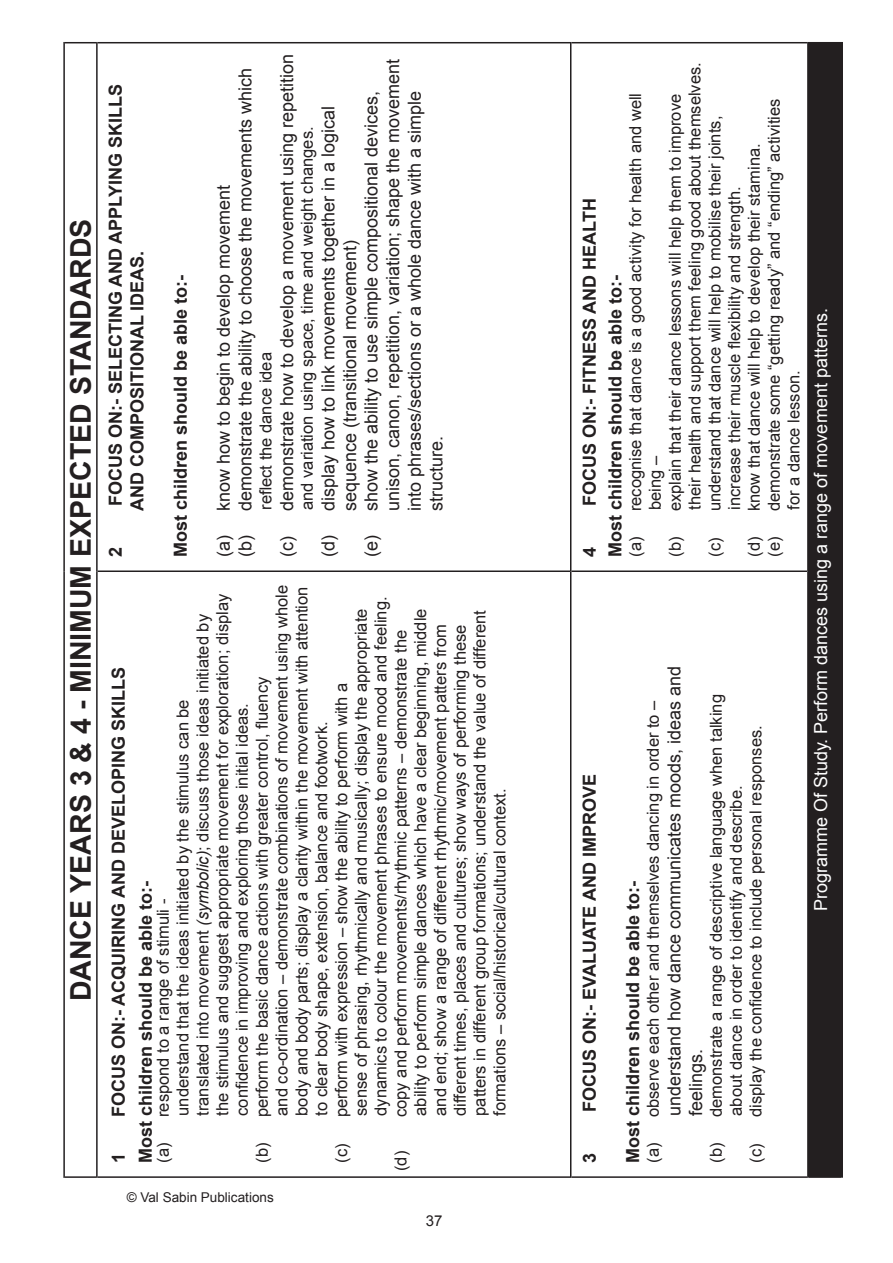
<style>
.page{position:relative;width:893px;height:1263px;background:#fff}
.page>*{position:absolute;margin:0;border:0;box-sizing:border-box;transform-origin:0 0}
.t1{font:700 28.5px "Arial";color:#231f20}
.indent{font:18px "Arial";color:#231f20}
.t2{font:700 18px "Arial";color:#231f20}
.t3{font:18px "Arial";color:#fff}
.indent_-_table{font:16.5px/19.8px "Arial";color:#231f20}
.t4{font:15px "Arial";color:#231f20}
.t5{font:13.5px "Arial";color:#231f20}
.s1{font-style:italic}
</style>
<div class="page">
<div style="left:808px;top:43px;width:34px;height:1134px;background:#231f20"></div>
<hr style="left:63px;top:571px;width:2px;height:607px;background:#231f20">
<hr style="left:65px;top:1176px;width:31px;height:2px;background:#231f20">
<hr style="left:63px;top:42px;width:2px;height:529px;background:#231f20">
<hr style="left:65px;top:42px;width:31px;height:1px;background:#231f20">
<hr style="left:96px;top:571px;width:2px;height:607px;background:#231f20">
<hr style="left:98px;top:1176px;width:472px;height:2px;background:#231f20">
<hr style="left:96px;top:42px;width:2px;height:529px;background:#231f20">
<hr style="left:98px;top:570px;width:472px;height:2px;background:#231f20">
<hr style="left:98px;top:42px;width:472px;height:1px;background:#231f20">
<hr style="left:570px;top:571px;width:1px;height:607px;background:#231f20">
<hr style="left:571px;top:1176px;width:236px;height:2px;background:#231f20">
<hr style="left:570px;top:42px;width:1px;height:529px;background:#231f20">
<hr style="left:571px;top:570px;width:236px;height:2px;background:#231f20">
<hr style="left:571px;top:42px;width:236px;height:1px;background:#231f20">
<hr style="left:807px;top:571px;width:2px;height:607px;background:#231f20">
<hr style="left:809px;top:1176px;width:32px;height:2px;background:#231f20">
<hr style="left:807px;top:42px;width:2px;height:529px;background:#231f20">
<hr style="left:809px;top:42px;width:32px;height:1px;background:#231f20">
<hr style="left:841px;top:571px;width:2px;height:607px;background:#231f20">
<hr style="left:841px;top:42px;width:2px;height:529px;background:#231f20">
<p class="t1" style="left:62px;top:1001px;width:784px;rotate:-90deg">DANCE YEARS 3 &amp; 4 - MINIMUM EXPECTED STANDARDS</p>
<p class="t2" style="left:104px;top:506px;width:424px;rotate:-90deg">FOCUS ON:- SELECTING AND APPLYING SKILLS</p>
<p class="t2" style="left:125px;top:511px;width:262px;rotate:-90deg">AND COMPOSITIONAL IDEAS.</p>
<p class="t2" style="left:104px;top:557px;width:12px;rotate:-90deg">2</p>
<p class="t2" style="left:169px;top:557px;width:282px;rotate:-90deg">Most children should be able to:‑</p>
<p class="indent" style="left:233px;top:557px;width:490px;rotate:-90deg">(b) demonstrate the ability to choose the movements which</p>
<p class="indent" style="left:212px;top:557px;width:373px;rotate:-90deg">(a) know how to begin to develop movement</p>
<p class="indent_-_table" style="left:256px;top:510px;width:159px;rotate:-90deg">reflect the dance idea</p>
<p class="indent" style="left:275px;top:557px;width:504px;rotate:-90deg">(c) demonstrate how to develop a movement using repetition</p>
<p class="indent" style="left:381px;top:511px;width:454px;rotate:-90deg">unison, canon, repetition, variation; shape the movement</p>
<p class="indent" style="left:403px;top:511px;width:422px;rotate:-90deg">into phrases/sections or a whole dance with a simple</p>
<p class="indent" style="left:359px;top:557px;width:467px;rotate:-90deg">(e) show the ability to use simple compositional devices,</p>
<p class="indent" style="left:316px;top:557px;width:452px;rotate:-90deg">(d) display how to link movements together in a logical</p>
<p class="indent_-_table" style="left:297px;top:510px;width:385px;rotate:-90deg">and variation using space, time and weight changes.</p>
<p class="indent" style="left:338px;top:511px;width:273px;rotate:-90deg">sequence (transitional movement)</p>
<p class="indent" style="left:424px;top:511px;width:77px;rotate:-90deg">structure.</p>
<p class="t2" style="left:107px;top:1117px;width:451px;rotate:-90deg">FOCUS ON:- ACQUIRING AND DEVELOPING SKILLS</p>
<p class="t2" style="left:107px;top:1162px;width:12px;rotate:-90deg">1</p>
<p class="indent_-_table" style="left:272px;top:1116px;width:532px;text-align:justify;rotate:-90deg">and co-ordination – demonstrate combinations of movement using whole body and body parts; display a clarity within the movement with attention to clear body shape, extension, balance and footwork.</p>
<p class="indent_-_table" style="left:193px;top:1116px;width:523px;rotate:-90deg">translated into movement <span class="s1">(symbolic)</span>; discuss those ideas initiated by the stimulus and suggest appropriate movement for exploration; display confidence in improving and exploring those initial ideas.</p>
<p class="indent_-_table" style="left:351px;top:1116px;width:521px;rotate:-90deg">sense of phrasing, rhythmically and musically; display the appropriate dynamics to colour the movement phrases to ensure mood and feeling.</p>
<p class="indent_-_table" style="left:411px;top:1116px;width:509px;rotate:-90deg">ability to perform simple dances which have a clear beginning, middle and end; show a range of different rhythmic/movement patters from different times, places and cultures; show ways of performing these patters in different group formations; understand the value of different formations – social/historical/cultural context.</p>
<p class="indent_-_table" style="left:391px;top:1171px;width:542px;rotate:-90deg">(d) copy and perform movements/rhythmic patterns – demonstrate the</p>
<p class="indent_-_table" style="left:252px;top:1162px;width:487px;rotate:-90deg">(b) perform the basic dance actions with greater control, fluency</p>
<p class="indent_-_table" style="left:331px;top:1162px;width:481px;rotate:-90deg">(c) perform with expression – show the ability to perform with a</p>
<p class="indent_-_table" style="left:173px;top:1116px;width:418px;rotate:-90deg">understand that the ideas initiated by the stimulus can be</p>
<p class="t2" style="left:134px;top:1162px;width:282px;rotate:-90deg">Most children should be able to:‑</p>
<p class="indent_-_table" style="left:153px;top:1162px;width:265px;rotate:-90deg">(a) respond to a range of stimuli -</p>
<p class="t5" style="left:127px;top:1188px;width:149px">© Val Sabin Publications</p>
<p class="t4" style="left:426px;top:1211px;width:18px">37</p>
<p class="t2" style="left:578px;top:506px;width:309px;rotate:-90deg">FOCUS ON:- FITNESS AND HEALTH</p>
<p class="t2" style="left:578px;top:557px;width:12px;rotate:-90deg">4</p>
<p class="indent_-_table" style="left:685px;top:510px;width:449px;rotate:-90deg">their health and support them feeling good about themselves.</p>
<p class="indent_-_table" style="left:626px;top:557px;width:465px;rotate:-90deg">(a) recognise that dance is a good activity for health and well</p>
<p class="indent_-_table" style="left:665px;top:557px;width:464px;rotate:-90deg">(b) explain that their dance lessons will help them to improve</p>
<p class="indent_-_table" style="left:764px;top:557px;width:460px;rotate:-90deg">(e) demonstrate some “getting ready” and “ending” activities</p>
<p class="indent_-_table" style="left:705px;top:557px;width:442px;rotate:-90deg">(c) understand that dance will help to mobilise their joints,</p>
<p class="indent_-_table" style="left:744px;top:557px;width:415px;rotate:-90deg">(d) know that dance will help to develop their stamina.</p>
<p class="indent_-_table" style="left:725px;top:510px;width:325px;rotate:-90deg">increase their muscle flexibility and strength.</p>
<p class="t2" style="left:603px;top:557px;width:282px;rotate:-90deg">Most children should be able to:‑</p>
<p class="indent_-_table" style="left:784px;top:510px;width:141px;rotate:-90deg">for a dance lesson.</p>
<p class="indent_-_table" style="left:645px;top:510px;width:56px;rotate:-90deg">being –</p>
<p class="t2" style="left:578px;top:1112px;width:339px;rotate:-90deg">FOCUS ON:- EVALUATE AND IMPROVE</p>
<p class="t2" style="left:578px;top:1162px;width:12px;rotate:-90deg">3</p>
<p class="indent" style="left:662px;top:1116px;width:452px;rotate:-90deg">understand how dance communicates moods, ideas and</p>
<p class="indent_-_table" style="left:706px;top:1162px;width:470px;rotate:-90deg">(b) demonstrate a range of descriptive language when talking</p>
<p class="indent_-_table" style="left:643px;top:1162px;width:463px;rotate:-90deg">(a) observe each other and themselves dancing in order to –</p>
<p class="indent_-_table" style="left:746px;top:1162px;width:439px;rotate:-90deg">(c) display the confidence to include personal responses.</p>
<p class="indent_-_table" style="left:726px;top:1116px;width:332px;rotate:-90deg">about dance in order to identify and describe.</p>
<p class="t2" style="left:621px;top:1162px;width:284px;rotate:-90deg">Most children should be able to:-</p>
<p class="indent" style="left:684px;top:1116px;width:69px;rotate:-90deg">feelings.</p>
<p class="t3" style="left:809px;top:911px;width:604px;rotate:-90deg">Programme Of Study. Perform dances using a range of movement patterns.</p>
</div>
